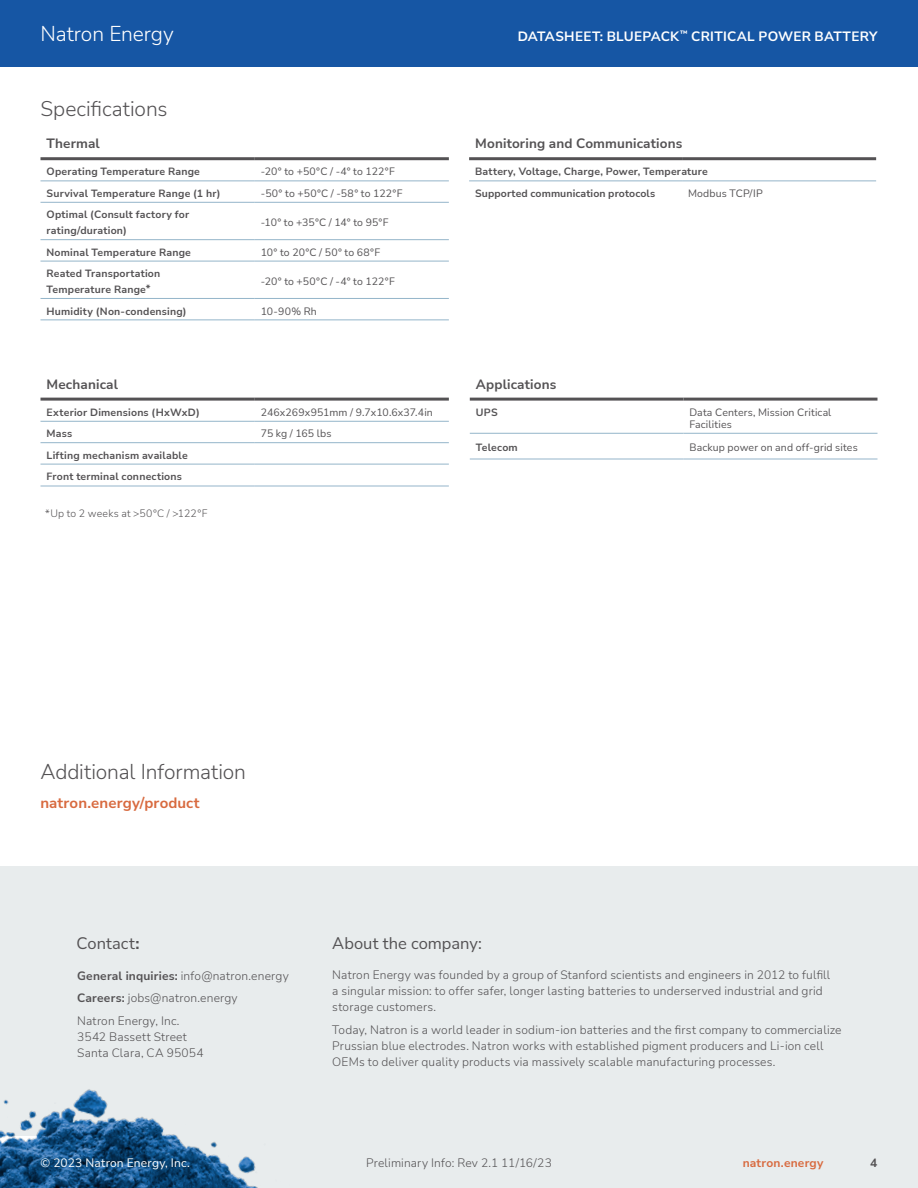
<style>
.page{position:relative;width:918px;height:1188px;background:#fff}
.page>*{position:absolute;margin:0;border:0;box-sizing:border-box;transform-origin:0 0}
.t1{font:300 21px "Nunito Sans";letter-spacing:-.005em;color:#545254}
.t2{font:300 21px "Nunito Sans";letter-spacing:-.005em;color:#fff}
.t3{font:16.5px "Nunito Sans";color:#545254}
.t4{font:700 15px "Nunito Sans";letter-spacing:.01em;color:#d86a3f}
.t5{font:700 13.5px "Nunito Sans";letter-spacing:.01em;color:#545254}
.t6{font:700 13.5px "Nunito Sans";letter-spacing:.025em;color:#fff}
.t7{font:300 12px/15.9px "Nunito Sans";letter-spacing:.015em;color:#545254}
.t8{font:12px "Nunito Sans";letter-spacing:.015em;color:#fff}
.t9{font:700 12px "Nunito Sans";letter-spacing:.02em;color:#d86a3f}
.t10{font:700 12px "Nunito Sans";color:#545254}
.t11{font:700 10.5px/15.9px "Nunito Sans";letter-spacing:.02em;color:#545254}
.t12{font:10.5px/12px "Nunito Sans";letter-spacing:.015em;color:#545254}
.t13{font:300 10.5px "Nunito Sans";letter-spacing:.02em;color:#545254}
.s1{font-weight:700}
</style>
<div class="page">
<div style="left:0;top:0;width:918px;height:68px;background:#1656a4"></div>
<div style="left:0;top:866px;width:918px;height:270px;background:#e8eced"></div>
<hr style="left:40px;top:181px;width:215px;height:1px;background:#94b5ca">
<hr style="left:255px;top:181px;width:194px;height:1px;background:#94b5ca">
<hr style="left:40px;top:202px;width:215px;height:1px;background:#94b5ca">
<hr style="left:255px;top:202px;width:194px;height:1px;background:#94b5ca">
<hr style="left:40px;top:239px;width:215px;height:1px;background:#94b5ca">
<hr style="left:255px;top:239px;width:194px;height:1px;background:#94b5ca">
<hr style="left:40px;top:261px;width:215px;height:1px;background:#94b5ca">
<hr style="left:255px;top:261px;width:194px;height:1px;background:#94b5ca">
<hr style="left:40px;top:298px;width:215px;height:1px;background:#94b5ca">
<hr style="left:255px;top:298px;width:194px;height:1px;background:#94b5ca">
<hr style="left:40px;top:320px;width:215px;height:1px;background:#94b5ca">
<hr style="left:255px;top:320px;width:194px;height:1px;background:#94b5ca">
<hr style="left:40px;top:157px;width:215px;height:3px;background:#545254">
<hr style="left:255px;top:157px;width:194px;height:3px;background:#545254">
<hr style="left:469px;top:181px;width:213px;height:1px;background:#94b5ca">
<hr style="left:682px;top:181px;width:194px;height:1px;background:#94b5ca">
<hr style="left:469px;top:157px;width:213px;height:3px;background:#545254">
<hr style="left:682px;top:157px;width:194px;height:3px;background:#545254">
<hr style="left:40px;top:421px;width:215px;height:1px;background:#94b5ca">
<hr style="left:255px;top:421px;width:194px;height:1px;background:#94b5ca">
<hr style="left:40px;top:442px;width:215px;height:1px;background:#94b5ca">
<hr style="left:255px;top:442px;width:194px;height:1px;background:#94b5ca">
<hr style="left:40px;top:398px;width:215px;height:3px;background:#545254">
<hr style="left:255px;top:398px;width:194px;height:3px;background:#545254">
<hr style="left:40px;top:486px;width:215px;height:1px;background:#94b5ca">
<hr style="left:255px;top:486px;width:194px;height:1px;background:#94b5ca">
<hr style="left:40px;top:464px;width:215px;height:1px;background:#94b5ca">
<hr style="left:255px;top:464px;width:194px;height:1px;background:#94b5ca">
<hr style="left:470px;top:433px;width:213px;height:1px;background:#94b5ca">
<hr style="left:683px;top:433px;width:195px;height:1px;background:#94b5ca">
<hr style="left:470px;top:459px;width:213px;height:1px;background:#94b5ca">
<hr style="left:683px;top:459px;width:195px;height:1px;background:#94b5ca">
<hr style="left:470px;top:398px;width:213px;height:3px;background:#545254">
<hr style="left:683px;top:398px;width:195px;height:3px;background:#545254">
<div style="left:59px;top:1134px;width:859px;height:54px;background:#e8eced"></div>
<img style="left:0;top:1089px;width:258px;height:99px">
<h1 class="t2" style="left:40px;top:20px;width:135px">Natron Energy</h1>
<h1 class="t1" style="left:40px;top:94px;width:129px">Specifications</h1>
<p class="t5" style="left:46px;top:134px;width:55px">Thermal</p>
<p class="t11" style="left:46px;top:163px;width:155px">Operating Temperature Range</p>
<p class="t12" style="left:261px;top:165px;width:136px">-20° to +50°C / -4° to 122°F</p>
<p class="t11" style="left:46px;top:185px;width:176px">Survival Temperature Range (1 hr)</p>
<p class="t12" style="left:261px;top:187px;width:143px">-50° to +50°C / -58° to 122°F</p>
<p class="t11" style="left:46px;top:206px;width:144px">Optimal (Consult factory for rating/duration)</p>
<p class="t12" style="left:261px;top:216px;width:129px">-10° to +35°C / 14° to 95°F</p>
<p class="t11" style="left:46px;top:244px;width:146px">Nominal Temperature Range</p>
<p class="t12" style="left:261px;top:246px;width:121px">10° to 20°C / 50° to 68°F</p>
<p class="t11" style="left:46px;top:265px;width:115px">Reated Transportation<br>Temperature Range*</p>
<p class="t12" style="left:261px;top:275px;width:136px">-20° to +50°C / -4° to 122°F</p>
<p class="t11" style="left:46px;top:302px;width:142px">Humidity (Non-condensing)</p>
<p class="t12" style="left:261px;top:304px;width:58px">10-90% Rh</p>
<p class="t5" style="left:46px;top:375px;width:73px">Mechanical</p>
<p class="t11" style="left:46px;top:404px;width:155px">Exterior Dimensions (HxWxD)</p>
<p class="t12" style="left:261px;top:406px;width:174px">246x269x951mm / 9.7x10.6x37.4in</p>
<p class="t11" style="left:46px;top:425px;width:27px">Mass</p>
<p class="t12" style="left:261px;top:427px;width:72px">75 kg / 165 lbs</p>
<p class="t11" style="left:46px;top:444px;width:143px;line-height:21.6px">Lifting mechanism available<br>Front terminal connections</p>
<p class="t13" style="left:45px;top:506px;width:164px">*Up to 2 weeks at &gt;50°C / &gt;122°F</p>
<p class="t6" style="left:518px;top:26px;width:361px">DATASHEET: BLUEPACK<sup>™</sup> CRITICAL POWER BATTERY</p>
<p class="t5" style="left:475px;top:134px;width:209px">Monitoring and Communications</p>
<p class="t11" style="left:475px;top:161px;width:234px;line-height:21.5px">Battery, Voltage, Charge, Power, Temperature<br>Supported communication protocols</p>
<p class="t12" style="left:688px;top:187px;width:76px">Modbus TCP/IP</p>
<p class="t5" style="left:476px;top:375px;width:82px">Applications</p>
<p class="t11" style="left:476px;top:404px;width:23px">UPS</p>
<p class="t12" style="left:689px;top:406px;width:143px">Data Centers, Mission Critical<br>Facilities</p>
<p class="t11" style="left:476px;top:439px;width:44px">Telecom</p>
<p class="t12" style="left:689px;top:441px;width:170px">Backup power on and off-grid sites</p>
<h1 class="t1" style="left:40px;top:758px;width:207px">Additional Information</h1>
<p class="t4" style="left:40px;top:792px;width:161px">natron.energy/product</p>
<h2 class="t3" style="left:76px;top:931px;width:65px">Contact<span class="s1">:</span></h2>
<h2 class="t3" style="left:332px;top:931px;width:151px">About the company:</h2>
<p class="t7" style="left:77px;top:964px;width:213px;line-height:22.6px"><span class="s1">General inquiries:</span> info@natron.energy<br><span class="s1">Careers:</span> jobs@natron.energy<br>Natron Energy, Inc.</p>
<p class="t7" style="left:77px;top:1028px;width:128px">3542 Bassett Street<br>Santa Clara, CA 95054</p>
<p class="t7" style="left:332px;top:967px;width:500px">Natron Energy was founded by a group of Stanford scientists and engineers in 2012 to fulfill a singular mission: to offer safer, longer lasting batteries to underserved industrial and grid storage customers.</p>
<p class="t7" style="left:332px;top:1022px;width:511px">Today, Natron is a world leader in sodium-ion batteries and the first company to commercialize<br>Prussian blue electrodes. Natron works with established pigment producers and Li-ion cell<br>OEMs to deliver quality products via massively scalable manufacturing processes.</p>
<p class="t8" style="left:40px;top:1155px;width:151px">© 2023 Natron Energy, Inc.</p>
<p class="t7" style="left:366px;top:1155px;width:187px">Preliminary Info: Rev 2.1 11/16/23</p>
<p class="t9" style="left:743px;top:1154px;width:82px">natron.energy</p>
<p class="t10" style="left:870px;top:1154px;width:9px">4</p>
</div>
